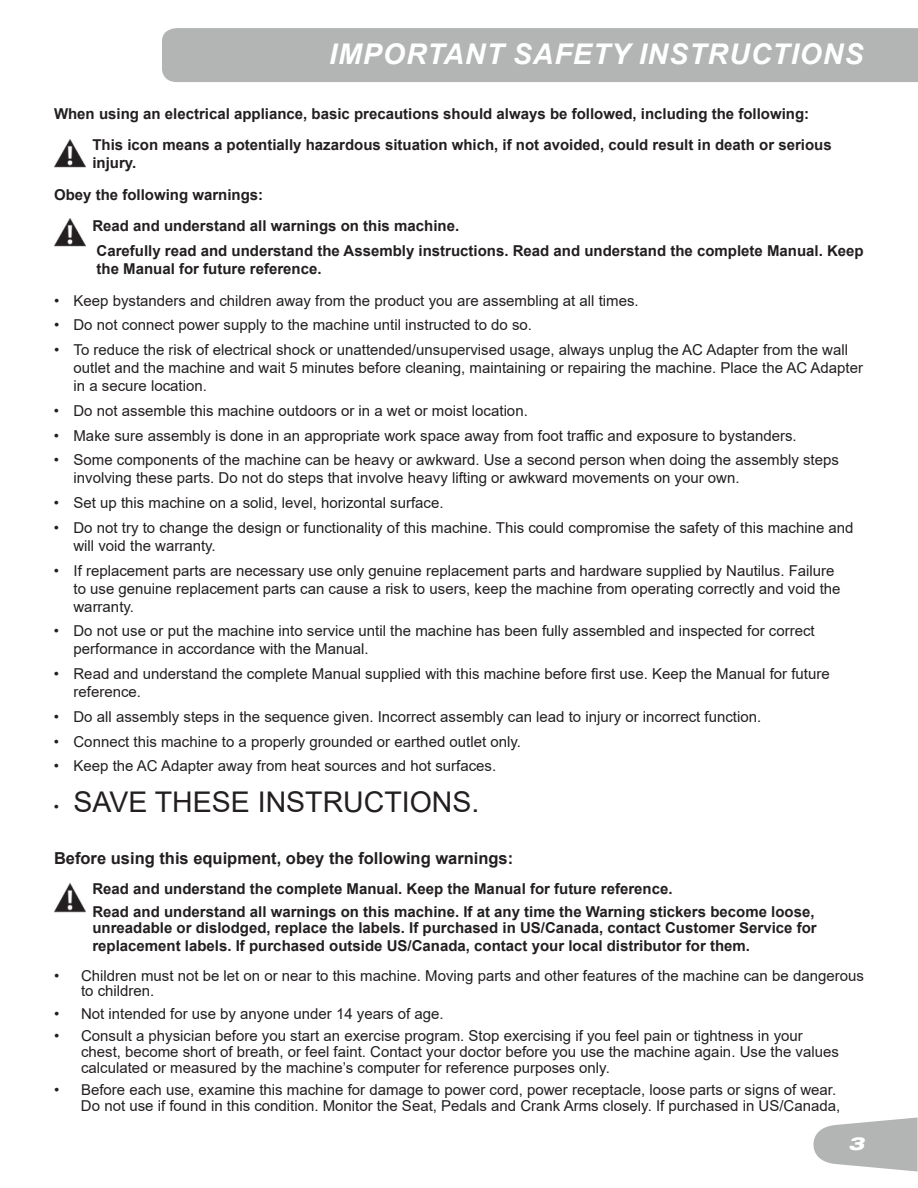
<style>
.page{position:relative;width:918px;height:1188px;background:#fff}
.page>*{position:absolute;margin:0;border:0;box-sizing:border-box;transform-origin:0 0}
.t1{font:italic 700 28.5px "Arial";letter-spacing:.035em;color:#fff}
.t2{font:28.5px "Arial";color:#231f20}
.t3{font:italic 800 expanded 18px "Helvetica Neue";color:#fff}
.t4{font:700 16.5px "Arial";color:#231f20}
.t5{font:15px/18px "Arial";color:#231f20}
.t6{font:700 15px/18px "Arial";color:#231f20}
.s1{font-size:15px}
</style>
<div class="page">
<div style="left:162px;top:28px;width:756px;height:54px;background:#b3b4b4"></div>
<svg style="left:813px;top:1118px;width:105px;height:54px"></svg>
<img style="left:54px;top:139px;width:32px;height:29px">
<img style="left:54px;top:219px;width:32px;height:28px">
<img style="left:54px;top:884px;width:32px;height:29px">
<h1 class="t1" style="left:329px;top:35px;width:536px">IMPORTANT SAFETY INSTRUCTIONS</h1>
<p class="t6" style="left:92px;top:98px;width:741px;line-height:31.5px;text-indent:-38px">When using an electrical appliance, basic precautions should always be followed, including the following:<br>This icon means a potentially hazardous situation which, if not avoided, could result in death or serious</p>
<p class="t6" style="left:92px;top:154px;width:45px">injury.</p>
<p class="t6" style="left:54px;top:186px;width:211px">Obey the following warnings:</p>
<p class="t6" style="left:92px;top:217px;width:368px">Read and understand all warnings on this machine.</p>
<p class="t6" style="left:97px;top:242px;width:769px">Carefully read and understand the Assembly instructions. Read and understand the complete Manual. Keep the Manual for future reference.</p>
<p class="t5" style="left:54px;top:291px;width:586px">• Keep bystanders and children away from the product you are assembling at all times.</p>
<p class="t5" style="left:54px;top:316px;width:480px">• Do not connect power supply to the machine until instructed to do so.</p>
<p class="t5" style="left:73px;top:341px;width:791px;text-indent:-19px">• To reduce the risk of electrical shock or unattended/unsupervised usage, always unplug the AC Adapter from the wall outlet and the machine and wait 5 minutes before cleaning, maintaining or repairing the machine. Place the AC Adapter in a secure location.</p>
<p class="t5" style="left:54px;top:402px;width:475px">• Do not assemble this machine outdoors or in a wet or moist location.</p>
<p class="t5" style="left:54px;top:426px;width:744px">• Make sure assembly is done in an appropriate work space away from foot traffic and exposure to bystanders.</p>
<p class="t5" style="left:73px;top:451px;width:767px;text-indent:-20px">• Some components of the machine can be heavy or awkward. Use a second person when doing the assembly steps involving these parts. Do not do steps that involve heavy lifting or awkward movements on your own.</p>
<p class="t5" style="left:54px;top:494px;width:391px">• Set up this machine on a solid, level, horizontal surface.</p>
<p class="t5" style="left:73px;top:519px;width:782px;text-indent:-20px">• Do not try to change the design or functionality of this machine. This could compromise the safety of this machine and will void the warranty.</p>
<p class="t5" style="left:73px;top:561px;width:769px;text-indent:-20px">• If replacement parts are necessary use only genuine replacement parts and hardware supplied by Nautilus. Failure to use genuine replacement parts can cause a risk to users, keep the machine from operating correctly and void the warranty.</p>
<p class="t5" style="left:73px;top:622px;width:743px;text-indent:-20px">• Do not use or put the machine into service until the machine has been fully assembled and inspected for correct performance in accordance with the Manual.</p>
<p class="t5" style="left:73px;top:665px;width:758px;text-indent:-20px">• Read and understand the complete Manual supplied with this machine before first use. Keep the Manual for future reference.</p>
<p class="t5" style="left:54px;top:708px;width:709px">• Do all assembly steps in the sequence given. Incorrect assembly can lead to injury or incorrect function.</p>
<p class="t5" style="left:54px;top:732px;width:468px">• Connect this machine to a properly grounded or earthed outlet only.</p>
<p class="t5" style="left:54px;top:757px;width:444px">• Keep the AC Adapter away from heat sources and hot surfaces.</p>
<h1 class="t2" style="left:54px;top:783px;width:427px"><span class="s1">•</span> SAVE THESE INSTRUCTIONS.</h1>
<p class="t4" style="left:54px;top:846px;width:461px">Before using this equipment, obey the following warnings:</p>
<p class="t6" style="left:92px;top:877px;width:724px;line-height:23.2px">Read and understand the complete Manual. Keep the Manual for future reference.<br>Read and understand all warnings on this machine. If at any time the Warning stickers become loose,</p>
<p class="t6" style="left:92px;top:919px;width:726px">unreadable or dislodged, replace the labels. If purchased in US/Canada, contact Customer Service for replacement labels. If purchased outside US/Canada, contact your local distributor for them.</p>
<p class="t5" style="left:81px;top:967px;width:784px;line-height:15.8px;text-indent:-27px">• Children must not be let on or near to this machine. Moving parts and other features of the machine can be dangerous to children.</p>
<p class="t5" style="left:54px;top:1005px;width:391px">• Not intended for use by anyone under 14 years of age.</p>
<p class="t5" style="left:81px;top:1028px;width:759px;line-height:15.8px;text-indent:-27px">• Consult a physician before you start an exercise program. Stop exercising if you feel pain or tightness in your chest, become short of breath, or feel faint. Contact your doctor before you use the machine again. Use the values calculated or measured by the machine’s computer for reference purposes only.</p>
<p class="t5" style="left:54px;top:1082px;width:788px;line-height:15.8px;text-align:right">• Before each use, examine this machine for damage to power cord, power receptacle, loose parts or signs of wear.<br>Do not use if found in this condition. Monitor the Seat, Pedals and Crank Arms closely. If purchased in US/Canada,</p>
<p class="t3" style="left:848px;top:1132px;width:17px">3</p>
</div>
